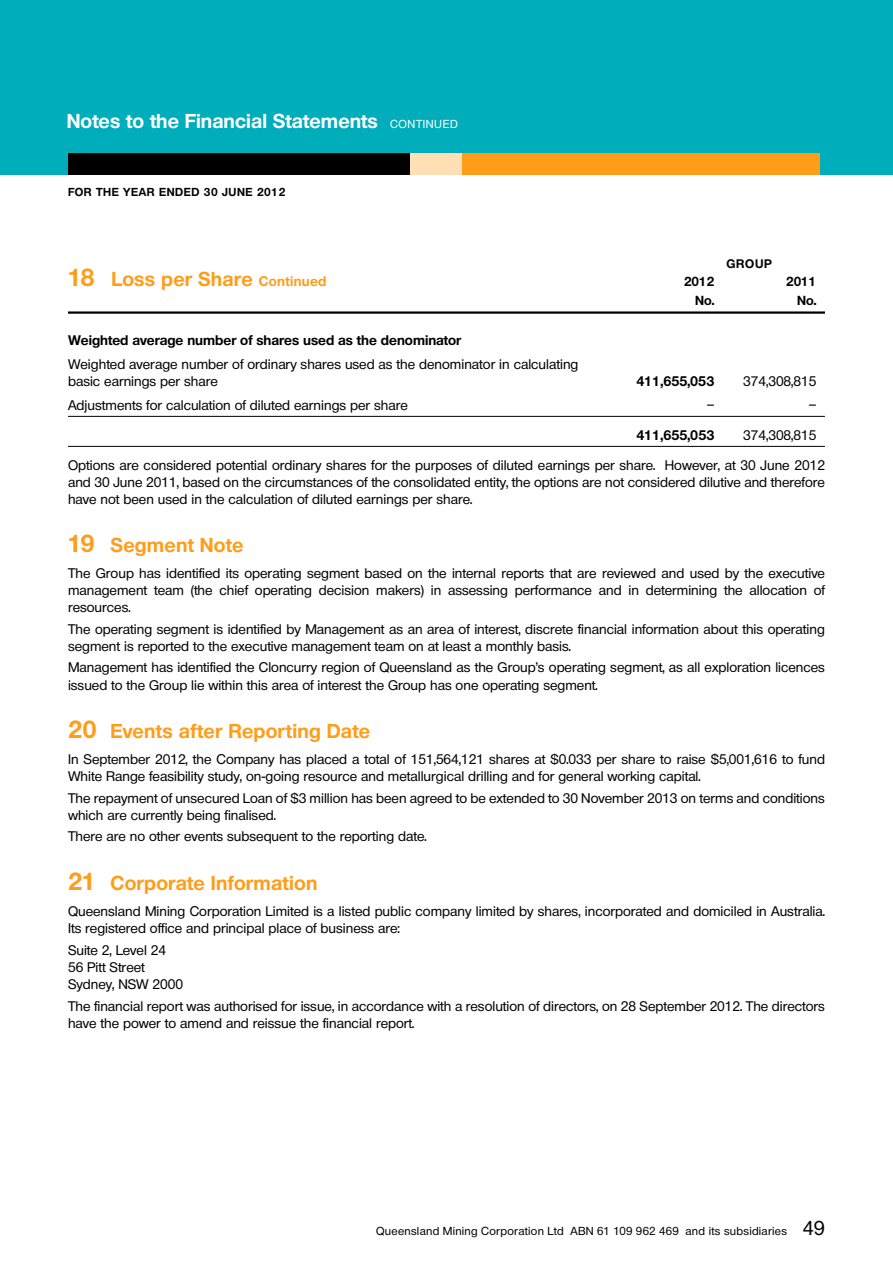
<style>
.page{position:relative;width:893px;height:1263px;background:#fff}
.page>*{position:absolute;margin:0;border:0;box-sizing:border-box;transform-origin:0 0}
.t1{font:700 19.5px "Olnova";letter-spacing:.01em;color:#ff9d19}
.t2{font:700 19.5px "Olnova";letter-spacing:.005em;color:#fff}
.t3{font:500 13.5px/17.2px "Olnova";color:#000}
.t4{font:700 13.5px "Olnova";color:#000}
.t5{font:700 12.75px "Olnova";color:#000}
.t6{font:700 12px "Olnova";letter-spacing:.06em;color:#000}
.t7{font:500 11.25px "Olnova";letter-spacing:.025em;color:#000}
.t8{font:700 11.25px "Olnova";letter-spacing:.05em;color:#000}
.s1{font-weight:500;font-size:11.25px}
.s2{font-size:24px}
.s3{font-size:13.5px}
.s4{font-size:19.5px}
</style>
<div class="page">
<div style="left:0;top:0;width:893px;height:174px;background:#00adbb"></div>
<div style="left:68px;top:153px;width:342px;height:21px;background:#000"></div>
<div style="left:644px;top:153px;width:175px;height:21px;background:#ff9d19"></div>
<div style="left:461px;top:153px;width:160px;height:21px;background:#ff9d19"></div>
<div style="left:410px;top:153px;width:51px;height:21px;background:#ffdfb3"></div>
<div style="left:621px;top:153px;width:23px;height:21px;background:#ff9d19"></div>
<hr style="left:68px;top:311px;width:757px;height:3px;background:#000">
<hr style="left:68px;top:416px;width:757px;height:1px;background:#000">
<hr style="left:68px;top:446px;width:757px;height:1px;background:#000">
<h1 class="t2" style="left:67px;top:110px;width:393px">Notes to the Financial Statements <span class="s1">CONTINUED</span></h1>
<p class="t8" style="left:68px;top:185px;width:219px">FOR THE YEAR ENDED 30 JUNE 2012</p>
<p class="t6" style="left:727px;top:257px;width:47px">GROUP</p>
<h1 class="t1" style="left:68px;top:268px;width:260px"><span class="s2">18</span> Loss per Share <span class="s3">Continued</span></h1>
<p class="t5" style="left:684px;top:274px;width:32px">2012</p>
<p class="t5" style="left:786px;top:274px;width:32px">2011</p>
<p class="t5" style="left:695px;top:293px;width:21px">No.</p>
<p class="t5" style="left:797px;top:293px;width:21px">No.</p>
<p class="t4" style="left:68px;top:332px;width:395px">Weighted average number of shares used as the denominator</p>
<p class="t3" style="left:68px;top:355px;width:512px">Weighted average number of ordinary shares used as the denominator in calculating basic earnings per share</p>
<p class="t4" style="left:636px;top:373px;width:80px">411,655,053</p>
<p class="t3" style="left:743px;top:372px;width:75px">374,308,815</p>
<p class="t3" style="left:68px;top:396px;width:341px">Adjustments for calculation of diluted earnings per share</p>
<p class="t3" style="left:707px;top:396px;width:9px">–</p>
<p class="t3" style="left:809px;top:396px;width:9px">–</p>
<p class="t4" style="left:636px;top:427px;width:80px">411,655,053</p>
<p class="t3" style="left:743px;top:426px;width:75px">374,308,815</p>
<p class="t3" style="left:68px;top:456px;width:758px;text-align:justify">Options are considered potential ordinary shares for the purposes of diluted earnings per share. However, at 30 June 2012 and 30 June 2011, based on the circumstances of the consolidated entity, the options are not considered dilutive and therefore have not been used in the calculation of diluted earnings per share.</p>
<h1 class="t1" style="left:68px;top:533px;width:177px"><span class="s2">19</span> Segment Note</h1>
<p class="t3" style="left:68px;top:564px;width:758px;text-align:justify">The Group has identified its operating segment based on the internal reports that are reviewed and used by the executive management team (the chief operating decision makers) in assessing performance and in determining the allocation of resources.</p>
<p class="t3" style="left:68px;top:620px;width:758px">The operating segment is identified by Management as an area of interest, discrete financial information about this operating segment is reported to the executive management team on at least a monthly basis.</p>
<p class="t3" style="left:68px;top:659px;width:758px">Management has identified the Cloncurry region of Queensland as the Group’s operating segment, as all exploration licences issued to the Group lie within this area of interest the Group has one operating segment.</p>
<h1 class="t1" style="left:68px;top:719px;width:304px"><span class="s2">20</span> Events after Reporting Date</h1>
<p class="t3" style="left:68px;top:750px;width:758px">In September 2012, the Company has placed a total of 151,564,121 shares at $0.033 per share to raise $5,001,616 to fund<br>White Range feasibility study, on-going resource and metallurgical drilling and for general working capital.</p>
<p class="t3" style="left:68px;top:789px;width:758px">The repayment of unsecured Loan of $3 million has been agreed to be extended to 30 November 2013 on terms and conditions which are currently being finalised.</p>
<p class="t3" style="left:68px;top:828px;width:360px">There are no other events subsequent to the reporting date.</p>
<h1 class="t1" style="left:68px;top:871px;width:251px"><span class="s2">21</span> Corporate Information</h1>
<p class="t3" style="left:68px;top:902px;width:758px">Queensland Mining Corporation Limited is a listed public company limited by shares, incorporated and domiciled in Australia.<br>Its registered office and principal place of business are:</p>
<p class="t3" style="left:68px;top:941px;width:117px">Suite 2, Level 24<br>56 Pitt Street<br>Sydney, NSW 2000</p>
<p class="t3" style="left:68px;top:997px;width:758px">The financial report was authorised for issue, in accordance with a resolution of directors, on 28 September 2012. The directors have the power to amend and reissue the financial report.</p>
<p class="t7" style="left:376px;top:1224px;width:450px">Queensland Mining Corporation Ltd ABN 61 109 962 469 and its subsidiaries <span class="s4">49</span></p>
</div>
